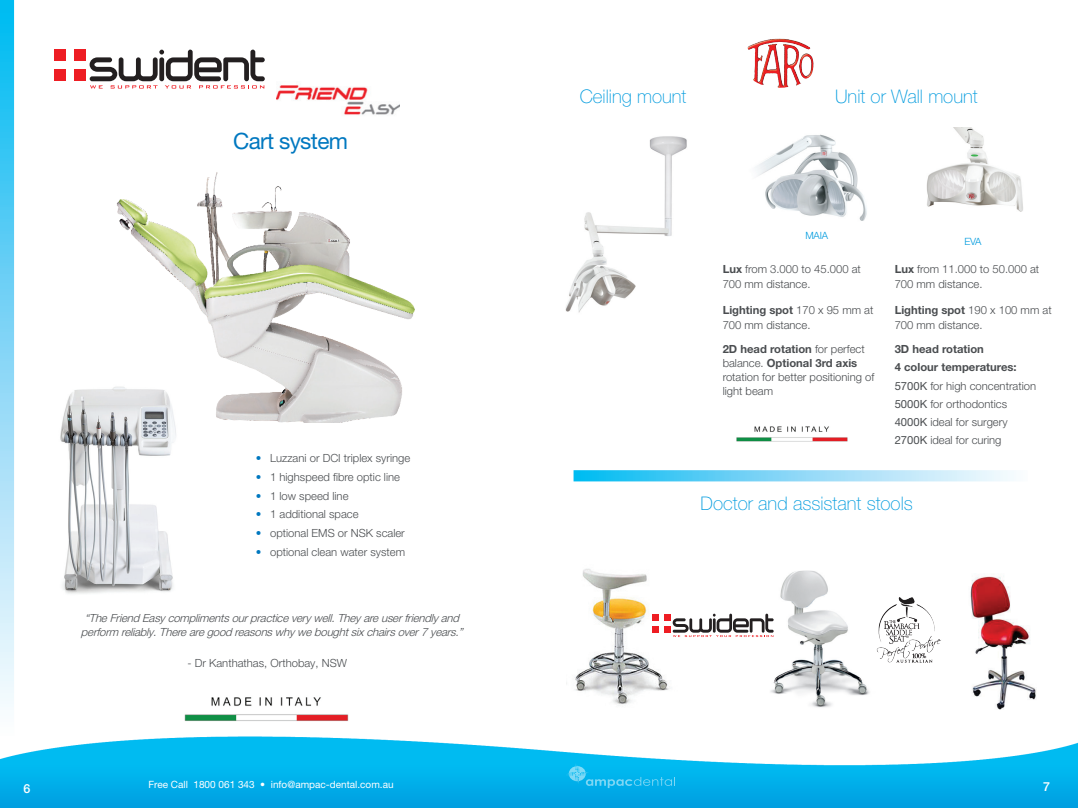
<style>
.page{position:relative;width:1078px;height:808px;background:#fff}
.page>*{position:absolute;margin:0;border:0;box-sizing:border-box;transform-origin:0 0}
.t1{font:22.5px "Helvetica Neue LT Pro";letter-spacing:-.03em;color:#0078c0}
.Headline_BIGGER{font:100 18.75px "Helvetica Neue LT Pro";color:#009bde}
.t2{font:500 12.5px "Helvetica Neue LT Pro";color:#fff}
.Headline_BIGGER-2{font:300 11.25px/15px "Helvetica Neue LT Pro";color:#4a4d50}
.t3{font:italic 300 11.25px/13.8px "Helvetica Neue LT Pro";color:#4a4d50;text-align:center}
.Headline_BIGGER-3{font:700 11.25px "Helvetica Neue LT Pro";color:#4a4d50}
.Subheadline_Smaller_2{font:10px "Helvetica Neue LT Pro";color:#fff}
.Subheadline_Smaller_2-2{font:300 10px "Helvetica Neue LT Pro";letter-spacing:-.025em;color:#009bde}
.s1{color:#0078c0}
.s2{font-weight:700}
.s3{font-weight:400}
</style>
<div class="page">
<img style="left:0;top:736px;width:1077px;height:72px">
<svg style="left:565px;top:764px;width:109px;height:24px;background:#14b9ee"></svg>
<svg style="left:0;top:0;width:14px;height:738px;background:#84d9f7"></svg>
<img style="left:116px;top:172px;width:299px;height:251px">
<svg style="left:90px;top:50px;width:175px;height:39px"></svg>
<div style="left:55px;top:50px;width:11px;height:11px;background:#ee1d23"></div>
<div style="left:74px;top:50px;width:11px;height:11px;background:#ee1d23"></div>
<div style="left:55px;top:70px;width:11px;height:11px;background:#ee1d23"></div>
<div style="left:74px;top:70px;width:11px;height:11px;background:#ee1d23"></div>
<img style="left:276px;top:85px;width:124px;height:30px">
<img style="left:60px;top:370px;width:130px;height:224px">
<img style="left:184px;top:697px;width:165px;height:24px">
<img style="left:766px;top:572px;width:104px;height:136px">
<img style="left:970px;top:576px;width:66px;height:134px">
<img style="left:566px;top:568px;width:105px;height:137px">
<img style="left:747px;top:39px;width:41px;height:49px">
<img style="left:565px;top:136px;width:122px;height:177px">
<img style="left:736px;top:426px;width:112px;height:16px">
<img style="left:926px;top:128px;width:97px;height:84px">
<img style="left:755px;top:134px;width:112px;height:87px">
<svg style="left:573px;top:470px;width:441px;height:11px;background:#86d9f7"></svg>
<img style="left:864px;top:572px;width:77px;height:119px">
<svg style="left:672px;top:614px;width:101px;height:23px"></svg>
<svg style="left:652px;top:614px;width:6px;height:6px"></svg>
<div style="left:663px;top:614px;width:7px;height:6px;background:#ee1d23"></div>
<svg style="left:652px;top:626px;width:6px;height:6px"></svg>
<div style="left:663px;top:626px;width:7px;height:6px;background:#ee1d23"></div>
<p class="t1" style="left:233px;top:127px;width:116px">Cart system</p>
<p class="t2" style="left:23px;top:781px;width:8px">6</p>
<p class="Headline_BIGGER-2" style="left:256px;top:450px;width:156px"><span class="s1">•</span> Luzzani or DCI triplex syringe</p>
<p class="Headline_BIGGER-2" style="left:256px;top:469px;width:145px"><span class="s1">•</span> 1 highspeed fibre optic line</p>
<p class="Headline_BIGGER-2" style="left:256px;top:488px;width:94px"><span class="s1">•</span> 1 low speed line</p>
<p class="Headline_BIGGER-2" style="left:256px;top:507px;width:104px"><span class="s1">•</span> 1 additional space</p>
<p class="Headline_BIGGER-2" style="left:256px;top:525px;width:150px"><span class="s1">•</span> optional EMS or NSK scaler</p>
<p class="Headline_BIGGER-2" style="left:256px;top:544px;width:150px"><span class="s1">•</span> optional clean water system</p>
<p class="t3" style="left:81px;top:611px;width:386px">“TheFriendEasy complimentsourpracticevery well.They areuserfriendly and perform reliably .Therearegoodreasonswhy weboughtsixchairsover7years.”</p>
<p class="Headline_BIGGER-2" style="left:187px;top:655px;width:161px">- Dr Kanthathas, Orthobay, NSW</p>
<p class="Subheadline_Smaller_2" style="left:148px;top:778px;width:246px">Free Call 1800 061 343 • info@ampac-dental.com.au</p>
<p class="Headline_BIGGER" style="left:579px;top:85px;width:108px">Ceiling mount</p>
<p class="Headline_BIGGER" style="left:834px;top:85px;width:144px">Unit or Wall mount</p>
<p class="Subheadline_Smaller_2-2" style="left:805px;top:230px;width:24px">MAIA</p>
<p class="Headline_BIGGER-2" style="left:722px;top:261px;width:140px"><span class="s2">Lux</span> from 3.000 to 45.000 at<br>700 mm distance.</p>
<p class="Headline_BIGGER-2" style="left:722px;top:302px;width:152px"><span class="s2">Lighting spot</span> 170 x 95 mm at<br>700 mm distance.</p>
<p class="Headline_BIGGER-2" style="left:722px;top:342px;width:153px;line-height:13.8px"><span class="s2">2D head rotation</span> for perfect balance. <span class="s2">Optional 3rd axis </span>rotation for better positioning of light beam</p>
<p class="Subheadline_Smaller_2-2" style="left:964px;top:235px;width:19px">EVA</p>
<p class="Headline_BIGGER-2" style="left:894px;top:261px;width:146px"><span class="s2">Lux</span> from 11.000 to 50.000 at<br>700 mm distance.</p>
<p class="Headline_BIGGER-2" style="left:894px;top:302px;width:158px"><span class="s2">Lighting spot</span> 190 x 100 mm at<br>700 mm distance.</p>
<p class="Headline_BIGGER-3" style="left:894px;top:342px;width:91px">3D head rotation</p>
<p class="Headline_BIGGER-3" style="left:894px;top:360px;width:123px">4 colour temperatures:</p>
<p class="Headline_BIGGER-2" style="left:894px;top:378px;width:143px"><span class="s3">5700K</span> for high concentration</p>
<p class="Headline_BIGGER-2" style="left:894px;top:396px;width:114px"><span class="s3">5000K</span> for orthodontics</p>
<p class="Headline_BIGGER-2" style="left:894px;top:414px;width:114px"><span class="s3">4000K</span> ideal for surgery</p>
<p class="Headline_BIGGER-2" style="left:894px;top:432px;width:108px"><span class="s3">2700K</span> ideal for curing</p>
<p class="Headline_BIGGER" style="left:700px;top:492px;width:214px">Doctor and assistant stools</p>
<p class="t2" style="left:1042px;top:779px;width:8px">7</p>
</div>
